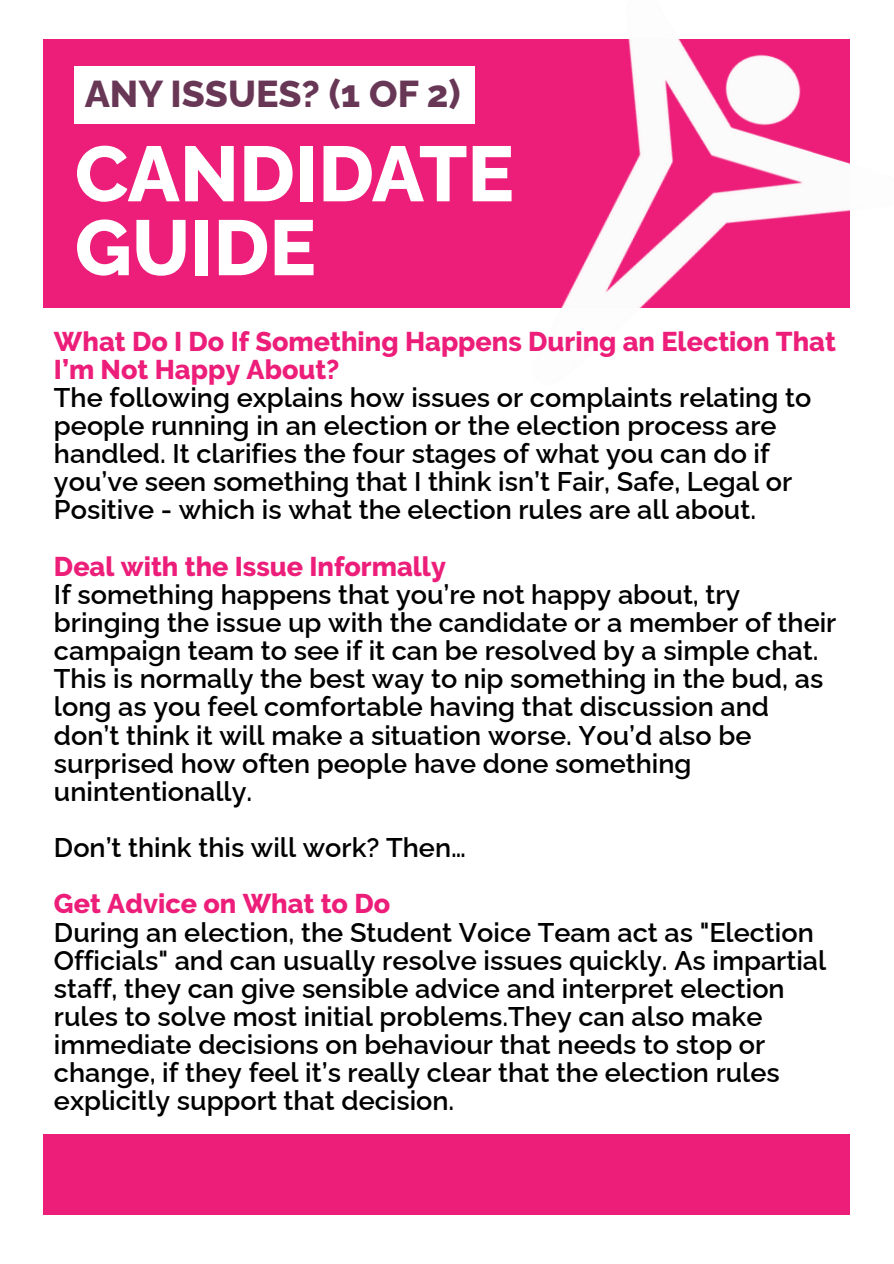
<style>
.page{position:relative;width:894px;height:1264px;background:#fff}
.page>*{position:absolute;margin:0;border:0;box-sizing:border-box;transform-origin:0 0}
.t1{font:800 77.85px/73.8px "Raleway";color:#fff}
.t2{font:800 37.5px "Raleway";color:#683756}
.t3{font:600 27px/28.2px "Raleway";color:#000}
.t4{font:800 27px/28.2px "Raleway";color:#ec1e79}
</style>
<div class="page">
<div style="left:43px;top:40px;width:806px;height:268px;background:#ec1e79"></div>
<img style="left:515px;top:39px;width:335px;height:269px">
<div style="left:43px;top:1133px;width:806px;height:81px;background:#ec1e79"></div>
<div style="left:75px;top:66px;width:400px;height:58px;background:#fff"></div>
<h2 class="t2" style="left:85px;top:72px;width:377px">ANY ISSUES? (1 OF 2)</h2>
<p class="t1" style="left:75px;top:137px;width:440px">CANDIDATE<br>GUIDE</p>
<h1 class="t4" style="left:54px;top:327px;width:783px">What Do I Do If Something Happens During an Election That<br>I’m Not Happy About?</h1>
<p class="t3" style="left:54px;top:383px;width:758px">The following explains how issues or complaints relating to people running in an election or the election process are handled. It clarifies the four stages of what you can do if you’ve seen something that I think isn’t Fair, Safe, Legal or Positive - which is what the election rules are all about.</p>
<p class="t4" style="left:54px;top:552px;width:393px">Deal with the Issue Informally</p>
<p class="t3" style="left:54px;top:580px;width:783px">If something happens that you’re not happy about, try bringing the issue up with the candidate or a member of their campaign team to see if it can be resolved by a simple chat.<br>This is normally the best way to nip something in the bud, as long as you feel comfortable having that discussion and don’t think it will make a situation worse. You’d also be surprised how often people have done something unintentionally.</p>
<p class="t3" style="left:54px;top:833px;width:413px">Don’t think this will work? Then…</p>
<p class="t4" style="left:54px;top:889px;width:337px">Get Advice on What to Do</p>
<p class="t3" style="left:54px;top:917px;width:773px">During an election, the Student Voice Team act as "Election Officials" and can usually resolve issues quickly. As impartial staff, they can give sensible advice and interpret election rules to solve most initial problems.They can also make immediate decisions on behaviour that needs to stop or change, if they feel it’s really clear that the election rules explicitly support that decision.</p>
</div>
